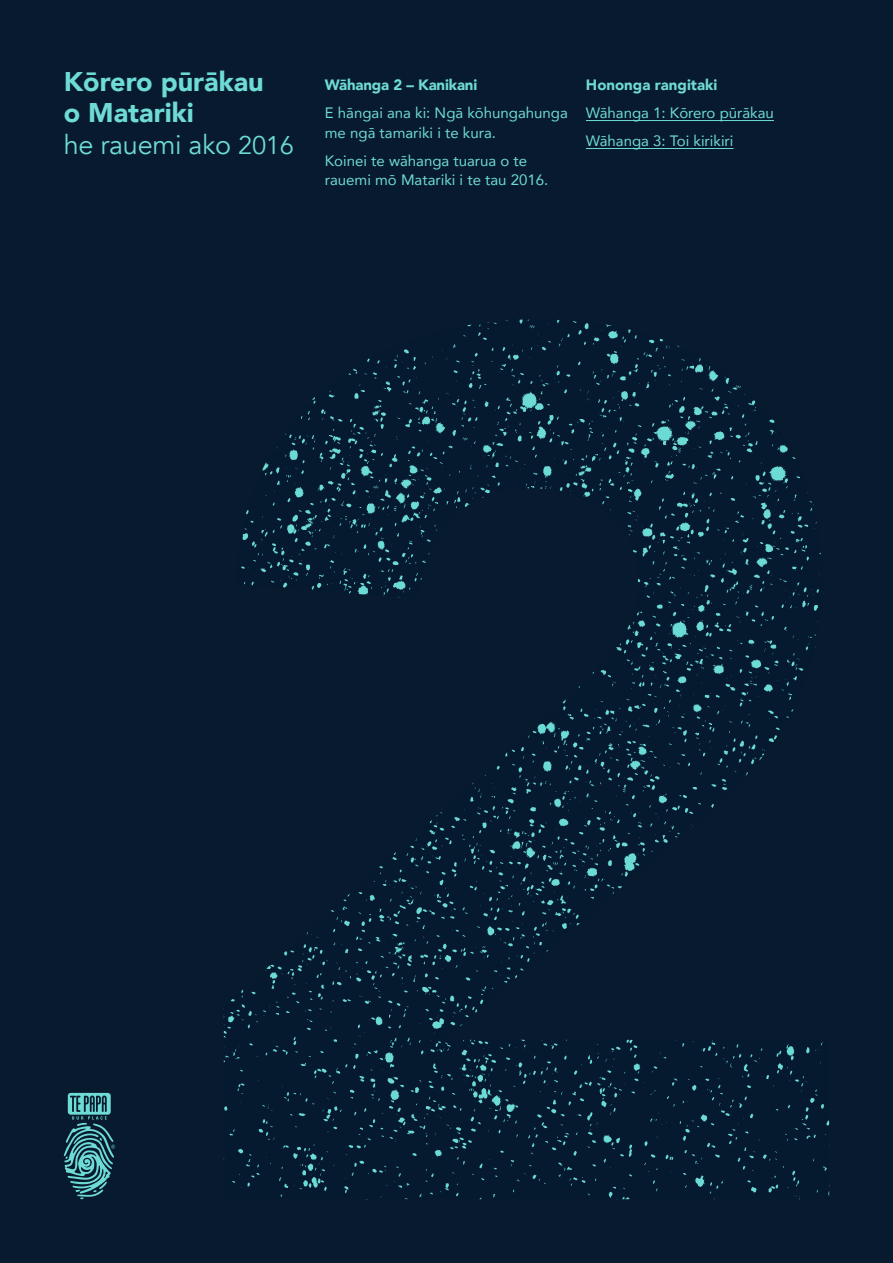
<style>
.page{position:relative;width:893px;height:1263px;background:#fff}
.page>*{position:absolute;margin:0;border:0;box-sizing:border-box;transform-origin:0 0}
.t1{font:900 27px/31.5px "Avenir";color:#6edbd5}
.t2{font:15px/19.5px "Avenir";color:#6edbd5}
.t3{font:900 15px "Avenir";color:#6edbd5}
.s1{font-weight:400}
.s2{font-weight:400;font-size:25.5px}
</style>
<div class="page">
<div style="left:1px;top:0;width:892px;height:1263px;background:#081b2e"></div>
<hr style="left:586px;top:120px;width:188px;height:1px;background:#6edbd5">
<hr style="left:586px;top:148px;width:147px;height:1px;background:#6edbd5">
<img style="left:224px;top:319px;width:605px;height:880px">
<svg style="left:64px;top:1093px;width:51px;height:106px"></svg>
<h1 class="t1" style="left:64px;top:65px;width:232px">Kōrero pūrākau<br>o Matariki<br><span class="s1">he rauemi ako</span> <span class="s2">2016</span></h1>
<p class="t3" style="left:325px;top:72px;width:154px">Wāhanga 2 – Kanikani</p>
<p class="t2" style="left:325px;top:103px;width:244px">E hāngai ana ki: Ngā kōhungahunga me ngā tamariki i te kura.</p>
<p class="t2" style="left:325px;top:150px;width:225px">Koinei te wāhanga tuarua o te rauemi mō Matariki i te tau 2016.</p>
<p class="t3" style="left:586px;top:72px;width:133px">Hononga rangitaki</p>
<p class="t2" style="left:586px;top:99px;width:189px;line-height:28px">Wāhanga 1: Kōrero pūrākau<br>Wāhanga 3: Toi kirikiri</p>
</div>
